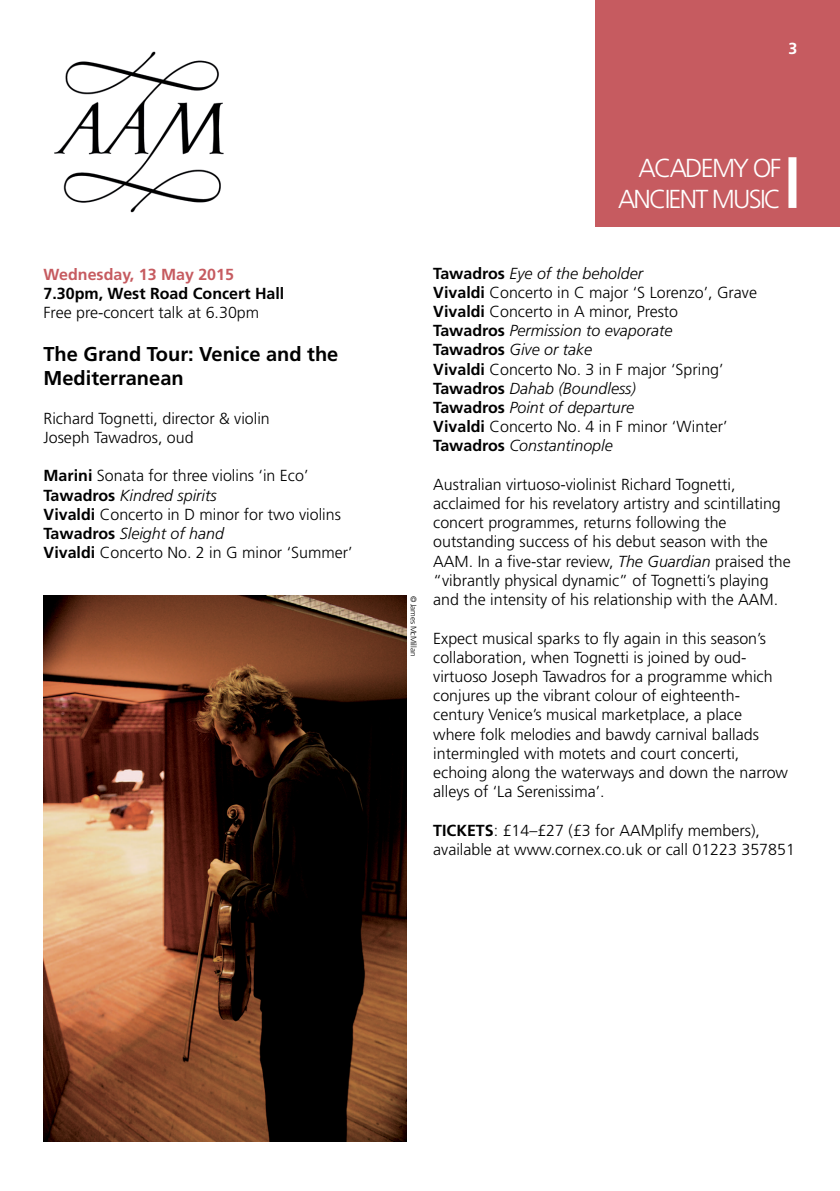
<style>
.page{position:relative;width:840px;height:1191px;background:#fff}
.page>*{position:absolute;margin:0;border:0;box-sizing:border-box;transform-origin:0 0}
.t1{font:300 26px/31.2px "Frutiger LT Std";letter-spacing:-.07em;color:#fff;text-align:right}
.t2{font:700 20px/24px "Frutiger LT Std";color:#000}
.t3{font:300 16px/19.2px "Frutiger LT Std";color:#000}
.t4{font:700 16px "Frutiger LT Std";color:#000}
.t5{font:700 16px "Frutiger LT Std";color:#c65b60}
.t6{font:700 16px "Frutiger LT Std";color:#fff}
.t7{font:300 8px "Frutiger LT Std";letter-spacing:-.02em;color:#000}
.s1{font-weight:700}
.s2{font-style:italic}
</style>
<div class="page">
<div style="left:595px;top:0;width:244px;height:227px;background:#c65b60"></div>
<div style="left:788px;top:157px;width:8px;height:51px;background:#fff"></div>
<img style="left:54px;top:51px;width:170px;height:162px">
<img style="left:43px;top:595px;width:363px;height:546px">
<p class="t5" style="left:43px;top:265px;width:192px">Wednesday, 13 May 2015</p>
<p class="t4" style="left:43px;top:284px;width:242px">7.30pm, West Road Concert Hall</p>
<p class="t3" style="left:43px;top:303px;width:217px">Free pre-concert talk at 6.30pm</p>
<p class="t2" style="left:43px;top:342px;width:296px">The Grand Tour: Venice and the<br>Mediterranean</p>
<p class="t3" style="left:43px;top:409px;width:228px">Richard Tognetti, director &amp; violin<br>Joseph Tawadros, oud</p>
<p class="t3" style="left:43px;top:466px;width:310px"><span class="s1">Marini</span> Sonata for three violins ‘in Eco’ <span class="s1">Tawadros</span> <span class="s2">Kindred spirits<br></span><span class="s1">Vivaldi</span> Concerto in D minor for two violins <span class="s1">Tawadros</span> <span class="s2">Sleight of hand<br></span><span class="s1">Vivaldi</span> Concerto No. 2 in G minor ‘Summer’</p>
<p class="t6" style="left:788px;top:39px;width:10px">3</p>
<h1 class="t1" style="left:617px;top:152px;width:165px">ACADEMY OF<br>ANCIENT MUSIC</h1>
<p class="t7" style="left:418px;top:595px;width:62px;rotate:90deg">© James McMillan</p>
<p class="t3" style="left:433px;top:264px;width:325px"><span class="s1">Tawadros</span> <span class="s2">Eye of the beholder<br></span><span class="s1">Vivaldi</span> Concerto in C major ‘S Lorenzo’, Grave <span class="s1">Vivaldi</span> Concerto in A minor, Presto<br><span class="s1">Tawadros</span> <span class="s2">Permission to evaporate<br></span><span class="s1">Tawadros</span> <span class="s2">Give or take<br></span><span class="s1">Vivaldi</span> Concerto No. 3 in F major ‘Spring’ <span class="s1">Tawadros</span> <span class="s2">Dahab (Boundless)<br></span><span class="s1">Tawadros</span> <span class="s2">Point of departure<br></span><span class="s1">Vivaldi</span> Concerto No. 4 in F minor ‘Winter’ <span class="s1">Tawadros</span> <span class="s2">Constantinople</span></p>
<p class="t3" style="left:433px;top:475px;width:359px">Australian virtuoso-violinist Richard Tognetti, acclaimed for his revelatory artistry and scintillating concert programmes, returns following the outstanding success of his debut season with the AAM. In a five-star review, <span class="s2">The Guardian</span> praised the “vibrantly physical dynamic” of Tognetti’s playing and the intensity of his relationship with the AAM.</p>
<p class="t3" style="left:433px;top:628px;width:356px">Expect musical sparks to fly again in this season’s collaboration, when Tognetti is joined by oud&shy;virtuoso Joseph Tawadros for a programme which conjures up the vibrant colour of eighteenth&shy;century Venice’s musical marketplace, a place where folk melodies and bawdy carnival ballads intermingled with motets and court concerti, echoing along the waterways and down the narrow alleys of ‘La Serenissima’.</p>
<p class="t3" style="left:433px;top:820px;width:363px"><span class="s1">TICKETS</span>: £14–£27 (£3 for AAMplify members), available at www.cornex.co.uk or call 01223 357851</p>
</div>
